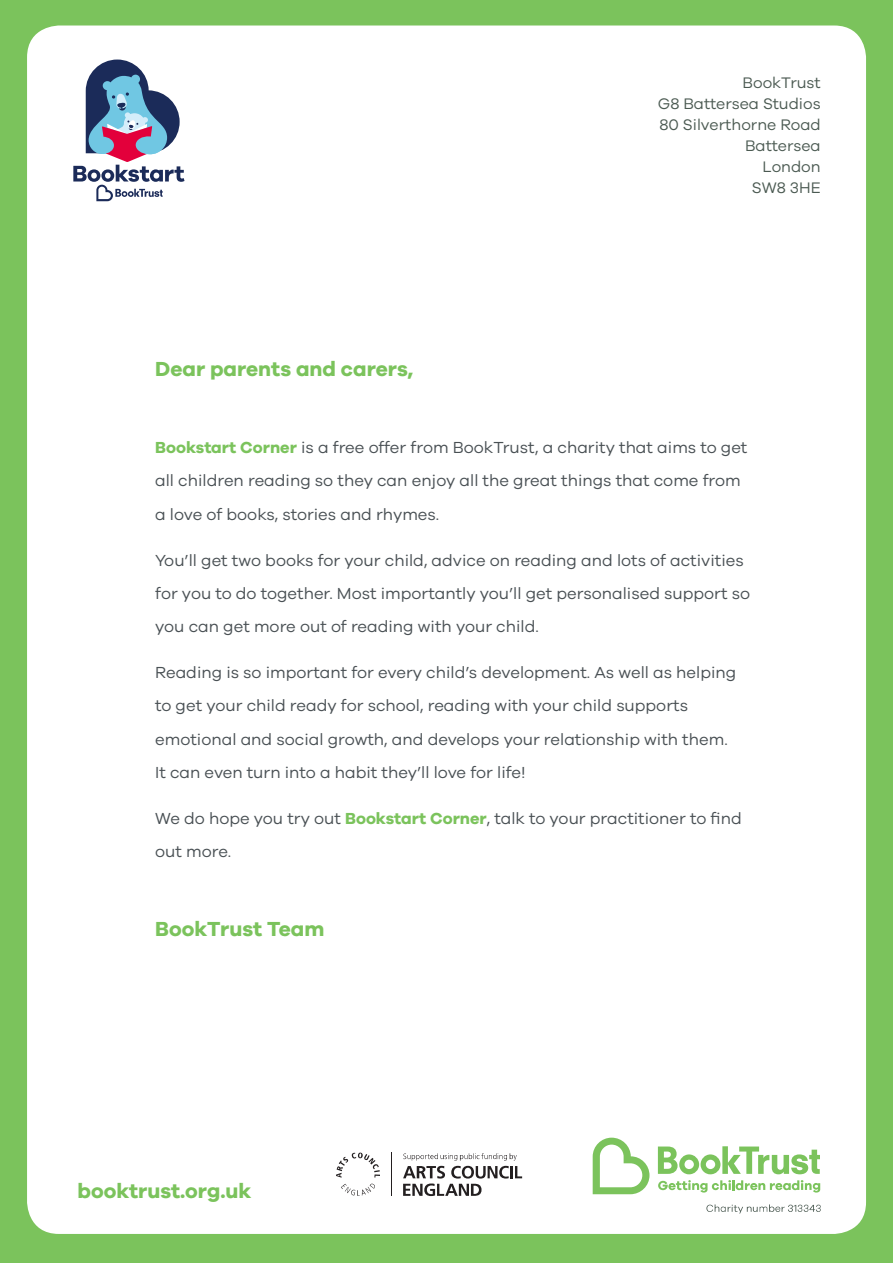
<style>
.page{position:relative;width:893px;height:1263px;background:#7bc35c}
.page>*{position:absolute;margin:0;border:0;box-sizing:border-box;transform-origin:0 0}
.Paragraph_for_Yellow{font:700 21px "Galano Grotesque";color:#7bc35c}
.t1{font:16.5px/33.3px "Galano Grotesque";color:#495054}
.t2{font:15.75px "Galano Grotesque";color:#4b5a52}
.s1{font-weight:700;color:#7bc35c}
</style>
<div class="page">
<div style="left:27px;top:26px;width:839px;height:1208px;background:#fff;border-radius:32px"></div>
<svg style="left:593px;top:1138px;width:56px;height:56px"></svg>
<svg style="left:658px;top:1146px;width:162px;height:28px"></svg>
<svg style="left:658px;top:1180px;width:162px;height:12px"></svg>
<svg style="left:706px;top:1204px;width:115px;height:9px"></svg>
<svg style="left:73px;top:60px;width:112px;height:141px"></svg>
<svg style="left:403px;top:1166px;width:119px;height:30px"></svg>
<svg style="left:403px;top:1153px;width:114px;height:7px"></svg>
<svg style="left:336px;top:1152px;width:44px;height:44px"></svg>
<hr style="left:391px;top:1152px;width:1px;height:44px;background:#231f20">
<p class="Paragraph_for_Yellow" style="left:155px;top:356px;width:260px">Dear parents and carers,</p>
<p class="t2" style="left:743px;top:73px;width:80px">BookTrust</p>
<p class="t2" style="left:658px;top:94px;width:164px">G8 Battersea Studios</p>
<p class="t2" style="left:659px;top:115px;width:163px">80 Silverthorne Road</p>
<p class="t2" style="left:745px;top:136px;width:77px">Battersea</p>
<p class="t2" style="left:762px;top:157px;width:60px">London</p>
<p class="t2" style="left:752px;top:178px;width:70px">SW8 3HE</p>
<p class="t1" style="left:155px;top:430px;width:594px"><span class="s1">Bookstart Corner</span> is a free offer from BookTrust, a charity that aims to get all children reading so they can enjoy all the great things that come from a love of books, stories and rhymes.</p>
<p class="t1" style="left:155px;top:543px;width:596px">You’ll get two books for your child, advice on reading and lots of activities for you to do together. Most importantly you’ll get personalised support so you can get more out of reading with your child.</p>
<p class="t1" style="left:155px;top:655px;width:582px">Reading is so important for every child’s development. As well as helping to get your child ready for school, reading with your child supports emotional and social growth, and develops your relationship with them.<br>It can even turn into a habit they’ll love for life!</p>
<p class="t1" style="left:155px;top:801px;width:588px">We do hope you try out <span class="s1">Bookstart Corner</span>, talk to your practitioner to find out more.</p>
<p class="Paragraph_for_Yellow" style="left:155px;top:915px;width:171px">BookTrust Team</p>
<p class="Paragraph_for_Yellow" style="left:78px;top:1178px;width:175px">booktrust.org.uk</p>
</div>
